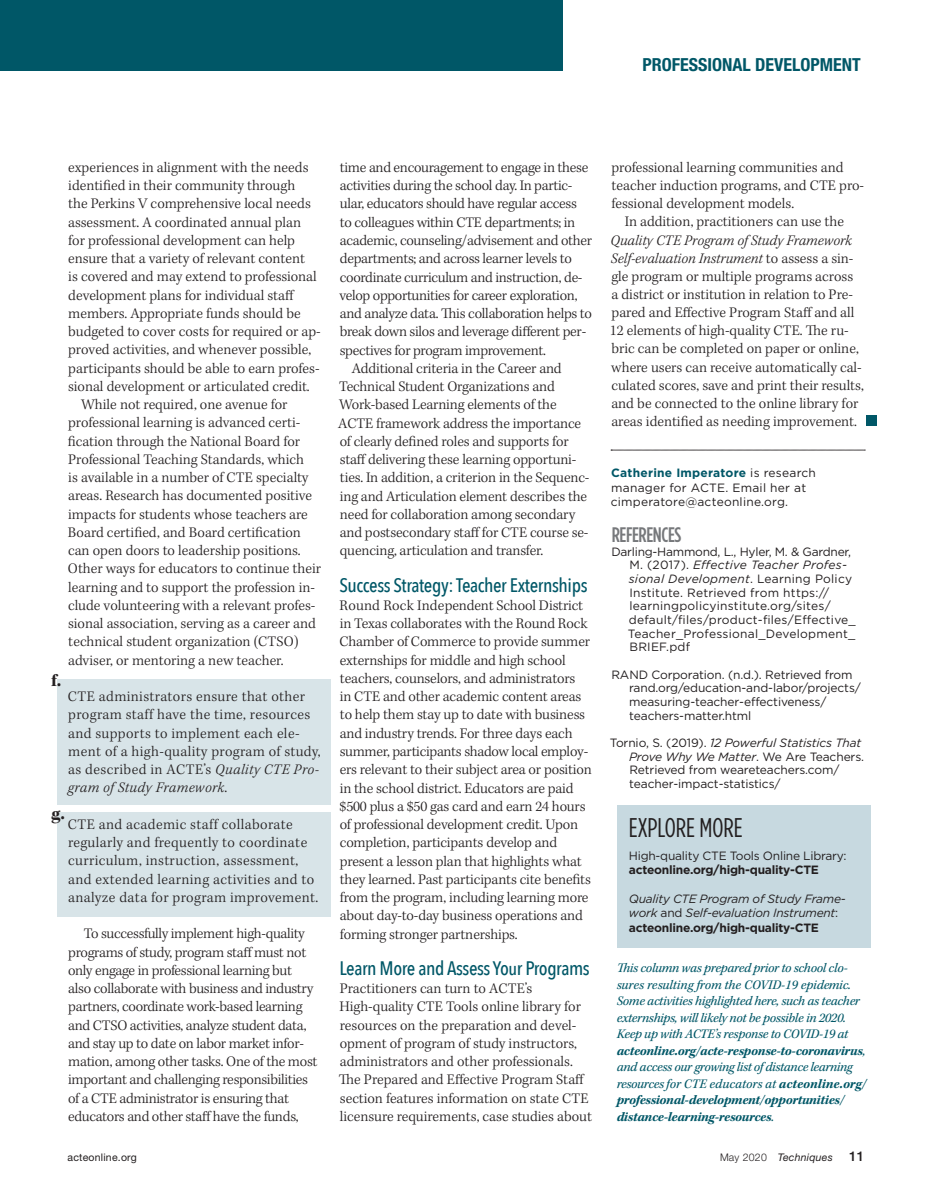
<style>
.page{position:relative;width:932px;height:1202px;background:#fff}
.page>*{position:absolute;margin:0;border:0;box-sizing:border-box;transform-origin:0 0}
.Body_-_Subhead{font:27px "Gotham Condensed";color:#231f20}
.Author{font:500 21px "Gotham Condensed";letter-spacing:-.02em;color:#76787b}
.Body_-_Subhead_blue{font:500 19.5px "Avenir Next Condensed";letter-spacing:-.02em;color:#005767}
.Folio_Monthly_Theme{font:700 condensed 18px "Helvetica Neue LT Std";color:#005767}
.Body_-_Subhead_blue-2{font:700 18px "Kepler Std";color:#231f20}
.Body_Copy_-_1st_par{font:300 15px/18.3px "Kepler Std";letter-spacing:-.005em;color:#231f20}
.Body_Copy_-_1st_par-2{font:300 15px/18.3px "Kepler Std";letter-spacing:.025em;color:#231f20}
.Body_Copy_-_1st_par-3{font:italic 13.5px/16.5px "Kepler Std";letter-spacing:-.02em;color:#005767}
.Body_Copy_-_1st_par-4{font:12px/13.6px "Gotham";letter-spacing:-.01em;color:#231f20}
.Body_Copy_-_1st_par-5{font:12px/13.6px "Gotham";letter-spacing:.02em;color:#231f20}
.Body_Copy_-_1st_par-6{font:italic 12px/14.4px "Gotham";letter-spacing:-.02em;color:#231f20}
.Author-2{font:12px/14.5px "Gotham";letter-spacing:.02em;color:#231f20}
.t1{font:italic 10.5px "Helvetica Neue LT Std";letter-spacing:.02em;color:#231f20}
.t2{font:10.5px "Helvetica Neue LT Std";letter-spacing:.02em;color:#231f20}
.s1{font-style:italic}
.s2{font-size:18px}
.s3{font-weight:700;color:#005767}
.s4{font-weight:700}
.s5{font-style:normal}
.s6{font-weight:700;font-style:normal}
.s7{font-weight:300;font-style:normal}
.s8{font-weight:500;font-style:normal;font-size:13.5px}
</style>
<div class="page">
<div style="left:616px;top:805px;width:254px;height:142px;background:#c7d9e0"></div>
<div style="left:0;top:0;width:562px;height:70px;background:#005767"></div>
<div style="left:57px;top:812px;width:273px;height:104px;background:#d8e4e8"></div>
<div style="left:57px;top:679px;width:273px;height:126px;background:#d8e4e8"></div>
<div style="left:866px;top:415px;width:10px;height:11px;background:#005767"></div>
<svg style="left:611px;top:450px;width:254px;height:1px"></svg>
<p class="Folio_Monthly_Theme" style="left:642px;top:53px;width:220px">PROFESSIONAL DEVELOPMENT</p>
<p class="Body_Copy_-_1st_par" style="left:68px;top:159px;width:254px">experiences in alignment with the needs identified in their community through<br>the Perkins V comprehensive local needs assessment. A coordinated annual plan for professional development can help ensure that a variety of relevant content<br>is covered and may extend to professional development plans for individual staff members. Appropriate funds should be budgeted to cover costs for required or ap&shy;proved activities, and whenever possible, participants should be able to earn profes&shy;sional development or articulated credit.</p>
<p class="Body_Copy_-_1st_par" style="left:68px;top:396px;width:255px;text-indent:13px">While not required, one avenue for professional learning is advanced certi&shy;fication through the National Board for Professional Teaching Standards, which<br>is available in a number of CTE specialty areas. Research has documented positive impacts for students whose teachers are Board certified, and Board certification can open doors to leadership positions.<br>Other ways for educators to continue their learning and to support the profession in&shy;clude volunteering with a relevant profes&shy;sional association, serving as a career and technical student organization (CTSO) adviser, or mentoring a new teacher.</p>
<p class="Body_Copy_-_1st_par-2" style="left:68px;top:688px;width:254px">CTE administrators ensure that other program staff have the time, resources and supports to implement each ele&shy;ment of a high-quality program of study, as described in ACTE’s <span class="s1">Quality CTE Pro&shy;gram of Study Framework</span>.</p>
<p class="Body_Copy_-_1st_par-2" style="left:68px;top:815px;width:252px">CTE and academic staff collaborate regularly and frequently to coordinate curriculum, instruction, assessment, and extended learning activities and to analyze data for program improvement.</p>
<p class="Body_Copy_-_1st_par" style="left:68px;top:925px;width:251px;text-indent:16px">To successfully implement high-quality programs of study, program staff must not only engage in professional learning but also collaborate with business and industry partners, coordinate work-based learning and CTSO activities, analyze student data, and stay up to date on labor market infor&shy;mation, among other tasks. One of the most important and challenging responsibilities of a CTE administrator is ensuring that educators and other staff have the funds,</p>
<p class="Body_-_Subhead_blue-2" style="left:51px;top:670px;width:12px">f.</p>
<p class="Body_-_Subhead_blue-2" style="left:51px;top:803px;width:15px">g.</p>
<p class="Body_Copy_-_1st_par" style="left:339px;top:159px;width:254px">time and encouragement to engage in these activities during the school day. In partic&shy;ular, educators should have regular access to colleagues within CTE departments; in academic, counseling/advisement and other departments; and across learner levels to coordinate curriculum and instruction, de&shy;velop opportunities for career exploration, and analyze data. This collaboration helps to break down silos and leverage different per&shy;spectives for program improvement.</p>
<p class="Body_Copy_-_1st_par" style="left:338px;top:359px;width:253px;text-indent:14px">Additional criteria in the Career and Technical Student Organizations and Work-based Learning elements of the ACTE framework address the importance of clearly defined roles and supports for staff delivering these learning opportuni&shy;ties. In addition, a criterion in the Sequenc&shy;ing and Articulation element describes the need for collaboration among secondary and postsecondary staff for CTE course se&shy;quencing, articulation and transfer.</p>
<p class="Body_-_Subhead_blue" style="left:339px;top:573px;width:250px">Success Strategy: Teacher Externships</p>
<p class="Body_Copy_-_1st_par" style="left:339px;top:596px;width:254px">Round Rock Independent School District in Texas collaborates with the Round Rock Chamber of Commerce to provide summer externships for middle and high school teachers, counselors, and administrators<br>in CTE and other academic content areas to help them stay up to date with business and industry trends. For three days each summer, participants shadow local employ&shy;ers relevant to their subject area or position in the school district. Educators are paid $500 plus a $50 gas card and earn 24 hours of professional development credit. Upon completion, participants develop and present a lesson plan that highlights what they learned. Past participants cite benefits from the program, including learning more about day-to-day business operations and forming stronger partnerships.</p>
<p class="Body_-_Subhead_blue" style="left:339px;top:956px;width:252px">Learn More and Assess Yo<span class="s2">u</span>r Programs</p>
<p class="Body_Copy_-_1st_par" style="left:339px;top:980px;width:255px">Practitioners can turn to ACTE’s High-quality CTE Tools online library for resources on the preparation and devel&shy;opment of program of study instructors, administrators and other professionals.<br>The Prepared and Effective Program Staff section features information on state CTE licensure requirements, case studies about</p>
<p class="Body_Copy_-_1st_par" style="left:611px;top:159px;width:254px">professional learning communities and teacher induction programs, and CTE pro&shy;fessional development models.</p>
<p class="Body_Copy_-_1st_par" style="left:609px;top:213px;width:255px;text-indent:15px">In addition, practitioners can use the <span class="s1">Quality CTE Program of Study Framework Self-evaluation Instrument</span> to assess a sin&shy;gle program or multiple programs across<br>a district or institution in relation to Pre&shy;pared and Effective Program Staff and all 12 elements of high-quality CTE. The ru&shy;bric can be completed on paper or online, where users can receive automatically cal&shy;culated scores, save and print their results, and be connected to the online library for areas identified as needing improvement.</p>
<p class="Author-2" style="left:610px;top:465px;width:207px"><span class="s3">Catherine Imperatore</span> is research manager for ACTE. Email her at cimperatore@acteonline.org.</p>
<p class="Author" style="left:611px;top:522px;width:71px">REFERENCES</p>
<p class="Body_Copy_-_1st_par-5" style="left:628px;top:544px;width:229px;text-indent:-16px">Darling-Hammond, L., Hyler, M. &amp; Gardner, M. (2017). <span class="s1">Effective Teacher Profes&shy;sional Development</span>. Learning Policy Institute. Retrieved from https:// learningpolicyinstitute.org/sites/ default/files/product-files/Effective_ Teacher_Professional_Development_ BRIEF.pdf</p>
<p class="Body_Copy_-_1st_par-4" style="left:629px;top:667px;width:233px;text-indent:-18px">RAND Corporation. (n.d.). Retrieved from rand.org/education-and-labor/projects/ measuring-teacher-effectiveness/ teachers-matter.html</p>
<p class="Body_Copy_-_1st_par-4" style="left:629px;top:735px;width:237px;text-indent:-19px">Tornio, S. (2019). <span class="s1">12 Powerful Statistics That Prove Why We Matter</span>. We Are Teachers.<br>Retrieved from weareteachers.com/ teacher-impact-statistics/</p>
<p class="Body_-_Subhead" style="left:629px;top:811px;width:115px">EXPLORE MORE</p>
<p class="Body_Copy_-_1st_par-4" style="left:629px;top:848px;width:219px;line-height:14.4px">High-quality CTE Tools Online Library: <span class="s4">acteonline.org/high-quality-CTE</span></p>
<p class="Body_Copy_-_1st_par-6" style="left:629px;top:891px;width:218px">Quality CTE Program of Study Frame&shy;work <span class="s5">and</span> Self-evaluation Instrument<span class="s5">: </span><span class="s6">acteonline.org/high-quality-CTE</span></p>
<p class="Body_Copy_-_1st_par-3" style="left:616px;top:960px;width:251px">This column was prepared prior to school clo&shy;sures resulting from the COVID-19 epidemic.<br>Some activities highlighted here, such as teacher externships, will likely not be possible in 2020.<br>Keep up with ACTE’s response to COVID-19 at <span class="s4">acteonline.org/acte-response-to-coronavirus</span>, and access our growing list of distance learning resources for CTE educators at <span class="s4">acteonline.org/ professional-development/opportunities/ distance-learning-resources</span>.</p>
<p class="t2" style="left:68px;top:1150px;width:71px">acteonline.org</p>
<p class="t1" style="left:720px;top:1150px;width:146px"><span class="s7">May 2020</span> Techniques <span class="s8">11</span></p>
</div>
